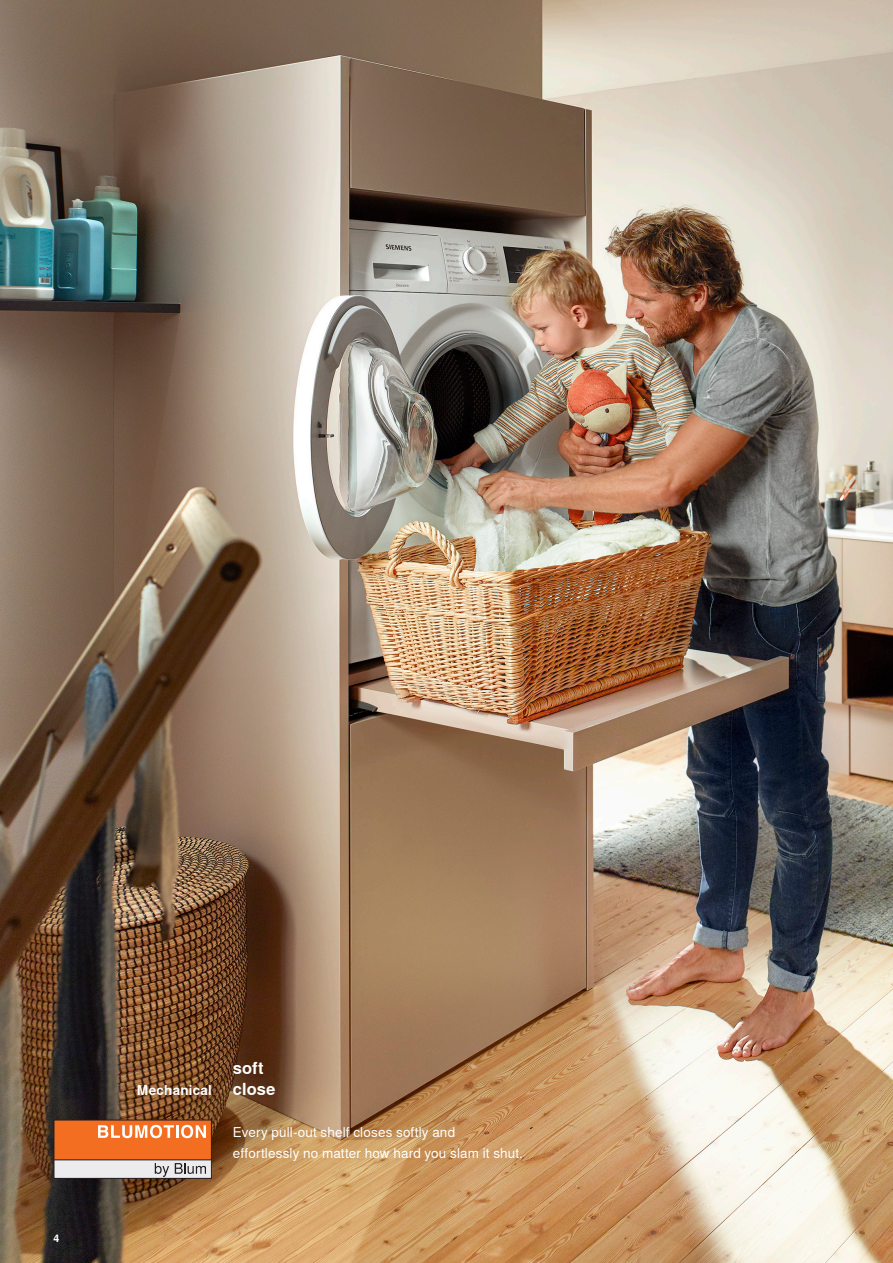
<style>
.page{position:relative;width:893px;height:1263px;background:#fff}
.page>*{position:absolute;margin:0;border:0;box-sizing:border-box;transform-origin:0 0}
._11_Intro_White_Regu{font:700 16.5px "Nimbus Sans Global";letter-spacing:.005em;color:#fff}
._09_Copy_Black_Regul{font:13.5px/21px "Nimbus Sans Global";letter-spacing:.01em;color:#fff}
._09_Copy_Black_Regul-2{font:700 13.5px "Nimbus Sans Global";letter-spacing:.015em;color:#fff}
._07_Pagenumber_Black{font:700 10.5px "Nimbus Sans Global";color:#fff}
</style>
<div class="page">
<img style="left:0;top:0;width:893px;height:1263px">
<div style="left:54px;top:1160px;width:157px;height:18px;background:#ececee"></div>
<div style="left:54px;top:1120px;width:157px;height:40px;background:#f36e21"></div>
<hr style="left:54px;top:1159px;width:157px;height:1px;background:#231f20">
<div style="left:54px;top:1119px;width:158px;height:60px;border:1px solid #231f20"></div>
<svg style="left:98px;top:1125px;width:108px;height:13px"></svg>
<svg style="left:155px;top:1163px;width:14px;height:14px"></svg>
<svg style="left:175px;top:1163px;width:31px;height:11px"></svg>
<p class="_07_Pagenumber_Black" style="left:54px;top:1232px;width:7px">4</p>
<p class="_11_Intro_White_Regu" style="left:233px;top:1058px;width:32px">soft</p>
<p class="_09_Copy_Black_Regul-2" style="left:137px;top:1082px;width:76px">Mechanical</p>
<p class="_11_Intro_White_Regu" style="left:233px;top:1079px;width:44px">close</p>
<p class="_09_Copy_Black_Regul" style="left:233px;top:1121px;width:292px">Every pull-out shelf closes softly and effortlessly no matter how hard you slam it shut.</p>
</div>
